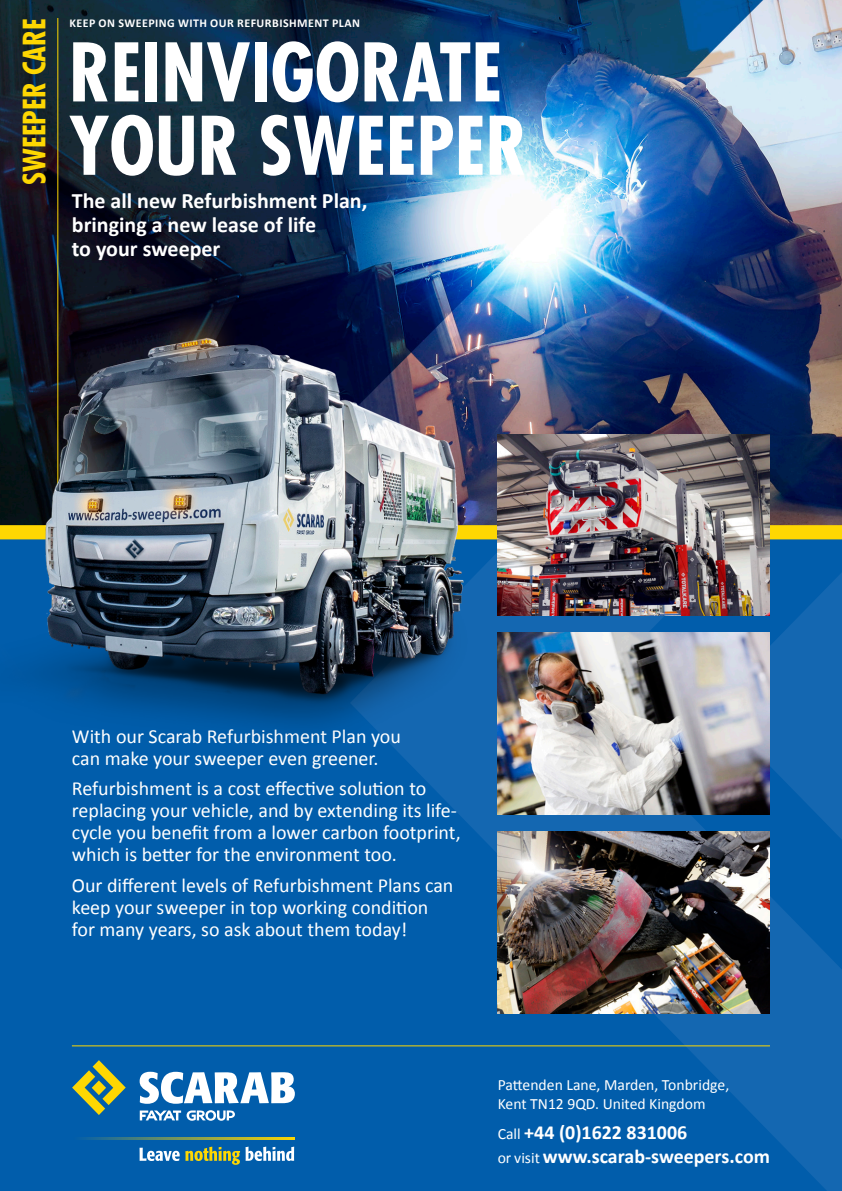
<style>
.page{position:relative;width:842px;height:1191px;background:#015dab}
.page>*{position:absolute;margin:0;border:0;box-sizing:border-box;transform-origin:0 0}
.t1{font:700 condensed 78.4px/73.4px "Futura";color:#fff}
.t2{font:700 condensed 30px "Futura";color:#fed702}
.t3{font:700 22px/24px "Calibri";color:#fff}
.t4{font:20px/22px "Calibri";color:#fff}
.t5{font:700 20px/24px "Calibri";color:#fff}
.t6{font:15.6px/18.8px "Calibri";color:#fff}
.t7{font:700 12px "Calibri";letter-spacing:.04em;color:#fff}
.s1{font-weight:400;font-size:15.6px}
</style>
<div class="page">
<svg style="left:350px;top:539px;width:492px;height:652px"></svg>
<img style="left:0;top:0;width:842px;height:525px">
<div style="left:0;top:525px;width:842px;height:14px;background:#fed702"></div>
<hr style="left:72px;top:1045px;width:698px;height:1px;background:#fed702">
<img style="left:551px;top:434px;width:219px;height:182px">
<img style="left:551px;top:633px;width:219px;height:181px">
<img style="left:497px;top:831px;width:273px;height:182px">
<hr style="left:57px;top:18px;width:1px;height:486px;background:#fed702">
<img style="left:0;top:198px;width:551px;height:640px">
<svg style="left:72px;top:1060px;width:54px;height:55px"></svg>
<svg style="left:140px;top:1071px;width:155px;height:32px"></svg>
<svg style="left:140px;top:1110px;width:41px;height:10px"></svg>
<svg style="left:187px;top:1110px;width:48px;height:10px"></svg>
<svg style="left:140px;top:1146px;width:154px;height:18px"></svg>
<hr style="left:72px;top:1137px;width:223px;height:2px;background:#fed702">
<p class="t2" style="left:16px;top:185px;width:169px;rotate:-90deg">SWEEPER CARE</p>
<p class="t7" style="left:69px;top:15px;width:292px">KEEP ON SWEEPING WITH OUR REFURBISHMENT PLAN</p>
<p class="t1" style="left:69px;top:36px;width:459px">REINVIGORATE<br>YOUR SWEEPER</p>
<p class="t3" style="left:72px;top:188px;width:297px">The all new Refurbishment Plan, bringing a new lease of life<br>to your sweeper</p>
<p class="t4" style="left:72px;top:724px;width:331px">With our Scarab Refurbishment Plan you can make your sweeper even greener.</p>
<p class="t4" style="left:72px;top:776px;width:390px">Refurbishment is a cost effective solution to replacing your vehicle, and by extending its life&shy;cycle you benefit from a lower carbon footprint, which is better for the environment too.</p>
<p class="t4" style="left:72px;top:873px;width:383px">Our different levels of Refurbishment Plans can keep your sweeper in top working condition for many years, so ask about them today!</p>
<p class="t6" style="left:498px;top:1075px;width:233px">Pattenden Lane, Marden, Tonbridge,<br>Kent TN12 9QD. United Kingdom</p>
<p class="t5" style="left:498px;top:1119px;width:274px"><span class="s1">Call</span> +44 (0)1622 831006<br><span class="s1">or visit</span> www.scarab-sweepers.com</p>
</div>
